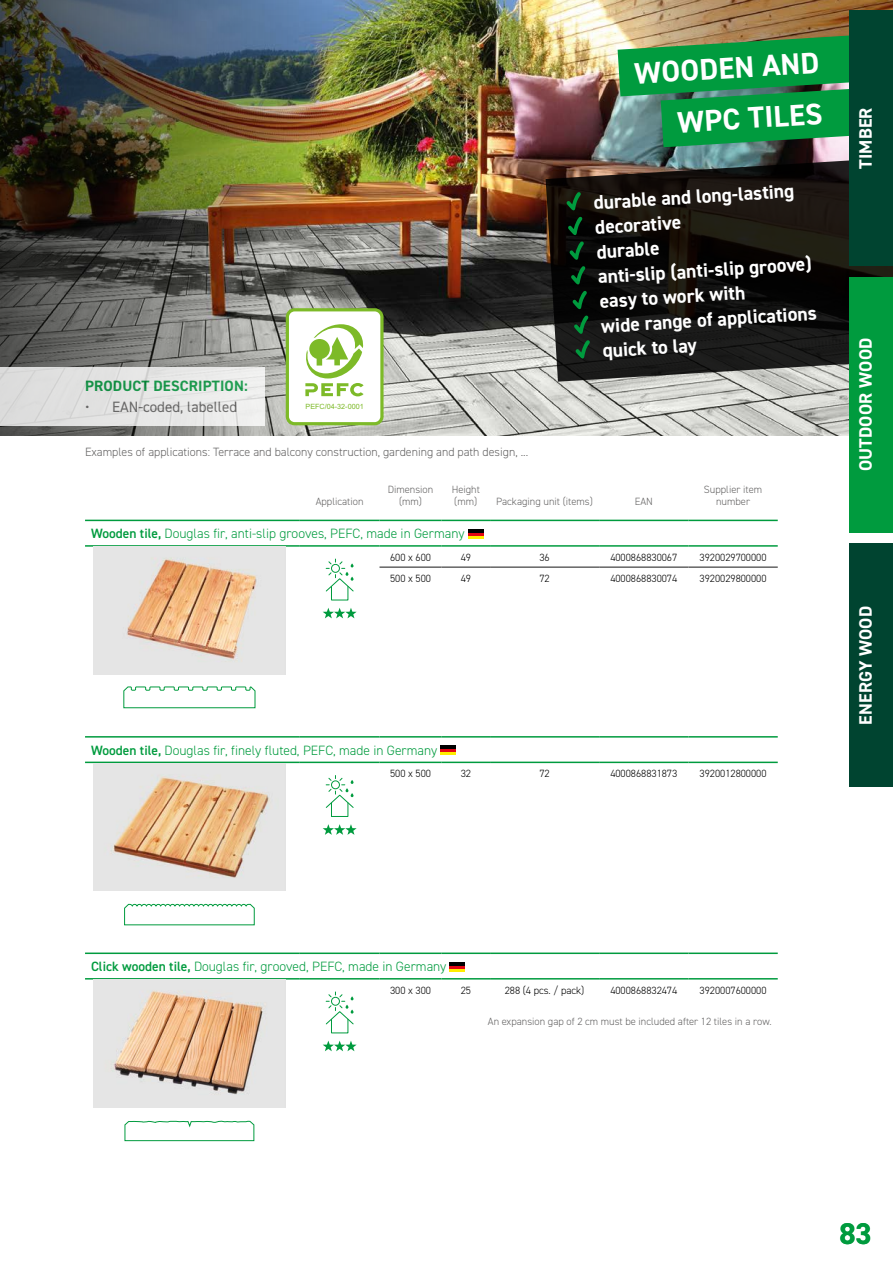
<style>
.page{position:relative;width:893px;height:1263px;background:#fff}
.page>*{position:absolute;margin:0;border:0;box-sizing:border-box;transform-origin:0 0}
.t1{font:700 30px/51.8px "DIN2014";color:#fff;text-align:right}
.t2{font:700 30px "DIN2014";color:#009b3e}
.t3{font:700 19.65px/24.8px "DIN2014";color:#fff}
.t4{font:700 18px "DIN2014";letter-spacing:.01em;color:#fff}
.t5{font:700 15px "DIN2014";letter-spacing:.01em;color:#009b3e}
.t6{font:15px "DIN2014";color:#646363}
.t7{font:300 13.5px "DIN2014";color:#009b3e}
.t8{font:300 12px "DIN2014";color:#646363}
.t9{font:300 10.5px "DIN2014";color:#000}
.t10{font:300 10.5px/12.6px "DIN2014";color:#646363;text-align:center}
.t11{font:7.2px "Arial";color:#7dba28}
.s1{font-weight:600}
</style>
<div class="page">
<hr style="left:85px;top:520px;width:215px;height:1px;background:#009b3e">
<hr style="left:300px;top:520px;width:79px;height:1px;background:#009b3e">
<hr style="left:379px;top:520px;width:63px;height:1px;background:#009b3e">
<hr style="left:442px;top:520px;width:48px;height:1px;background:#009b3e">
<hr style="left:490px;top:520px;width:109px;height:1px;background:#009b3e">
<hr style="left:599px;top:520px;width:89px;height:1px;background:#009b3e">
<hr style="left:688px;top:520px;width:90px;height:1px;background:#009b3e">
<hr style="left:85px;top:545px;width:215px;height:2px;background:#009b3e">
<hr style="left:300px;top:545px;width:79px;height:2px;background:#009b3e">
<hr style="left:379px;top:545px;width:63px;height:2px;background:#009b3e">
<hr style="left:442px;top:545px;width:48px;height:2px;background:#009b3e">
<hr style="left:490px;top:545px;width:109px;height:2px;background:#009b3e">
<hr style="left:599px;top:545px;width:89px;height:2px;background:#009b3e">
<hr style="left:688px;top:545px;width:90px;height:2px;background:#009b3e">
<hr style="left:379px;top:566px;width:63px;height:2px;background:#646363">
<hr style="left:442px;top:566px;width:48px;height:2px;background:#646363">
<hr style="left:490px;top:566px;width:109px;height:2px;background:#646363">
<hr style="left:599px;top:566px;width:89px;height:2px;background:#646363">
<hr style="left:688px;top:566px;width:90px;height:2px;background:#646363">
<hr style="left:468px;top:535px;width:15px;height:3px;background:#ffed00">
<hr style="left:468px;top:532px;width:15px;height:3px;background:#e30613">
<hr style="left:468px;top:529px;width:15px;height:3px;background:#000">
<img style="left:94px;top:547px;width:191px;height:127px">
<svg style="left:123px;top:686px;width:133px;height:22px"></svg>
<div style="left:331px;top:586px;width:17px;height:14px;border:1px solid #009b3e"></div>
<svg style="left:325px;top:559px;width:29px;height:33px"></svg>
<svg style="left:323px;top:608px;width:34px;height:10px"></svg>
<hr style="left:300px;top:762px;width:79px;height:1px;background:#009b3e">
<hr style="left:379px;top:762px;width:63px;height:1px;background:#009b3e">
<hr style="left:442px;top:762px;width:48px;height:1px;background:#009b3e">
<hr style="left:490px;top:762px;width:109px;height:1px;background:#009b3e">
<hr style="left:599px;top:762px;width:89px;height:1px;background:#009b3e">
<hr style="left:688px;top:762px;width:90px;height:1px;background:#009b3e">
<hr style="left:85px;top:736px;width:215px;height:2px;background:#009b3e">
<hr style="left:300px;top:736px;width:79px;height:2px;background:#009b3e">
<hr style="left:379px;top:736px;width:63px;height:2px;background:#009b3e">
<hr style="left:442px;top:736px;width:48px;height:2px;background:#009b3e">
<hr style="left:490px;top:736px;width:109px;height:2px;background:#009b3e">
<hr style="left:599px;top:736px;width:89px;height:2px;background:#009b3e">
<hr style="left:688px;top:736px;width:90px;height:2px;background:#009b3e">
<hr style="left:85px;top:762px;width:215px;height:1px;background:#009b3e">
<hr style="left:441px;top:752px;width:15px;height:3px;background:#ffed00">
<hr style="left:441px;top:749px;width:15px;height:3px;background:#e30613">
<hr style="left:441px;top:746px;width:15px;height:3px;background:#000">
<img style="left:94px;top:763px;width:191px;height:128px">
<svg style="left:124px;top:903px;width:131px;height:22px"></svg>
<div style="left:331px;top:802px;width:17px;height:15px;border:1px solid #009b3e"></div>
<svg style="left:325px;top:775px;width:29px;height:33px"></svg>
<svg style="left:323px;top:824px;width:34px;height:11px"></svg>
<hr style="left:300px;top:978px;width:79px;height:1px;background:#009b3e">
<hr style="left:379px;top:978px;width:63px;height:1px;background:#009b3e">
<hr style="left:442px;top:978px;width:48px;height:1px;background:#009b3e">
<hr style="left:490px;top:978px;width:109px;height:1px;background:#009b3e">
<hr style="left:599px;top:978px;width:89px;height:1px;background:#009b3e">
<hr style="left:688px;top:978px;width:90px;height:1px;background:#009b3e">
<hr style="left:85px;top:952px;width:215px;height:2px;background:#009b3e">
<hr style="left:300px;top:952px;width:79px;height:2px;background:#009b3e">
<hr style="left:379px;top:952px;width:63px;height:2px;background:#009b3e">
<hr style="left:442px;top:952px;width:48px;height:2px;background:#009b3e">
<hr style="left:490px;top:952px;width:109px;height:2px;background:#009b3e">
<hr style="left:599px;top:952px;width:89px;height:2px;background:#009b3e">
<hr style="left:688px;top:952px;width:90px;height:2px;background:#009b3e">
<hr style="left:85px;top:978px;width:215px;height:1px;background:#009b3e">
<hr style="left:450px;top:968px;width:15px;height:3px;background:#ffed00">
<hr style="left:450px;top:965px;width:15px;height:3px;background:#e30613">
<hr style="left:450px;top:962px;width:15px;height:3px;background:#000">
<img style="left:94px;top:979px;width:191px;height:128px">
<svg style="left:124px;top:1120px;width:131px;height:21px"></svg>
<div style="left:331px;top:1019px;width:17px;height:14px;border:1px solid #009b3e"></div>
<svg style="left:325px;top:992px;width:29px;height:33px"></svg>
<svg style="left:323px;top:1040px;width:34px;height:11px"></svg>
<img style="left:389px;top:0;width:504px;height:436px">
<img style="left:1px;top:0;width:388px;height:436px">
<svg style="left:546px;top:151px;width:347px;height:231px;background:#24221f"></svg>
<svg style="left:567px;top:192px;width:14px;height:18px"></svg>
<svg style="left:568px;top:217px;width:14px;height:18px"></svg>
<svg style="left:571px;top:266px;width:14px;height:18px"></svg>
<svg style="left:573px;top:291px;width:14px;height:18px"></svg>
<svg style="left:574px;top:315px;width:14px;height:19px"></svg>
<svg style="left:576px;top:340px;width:14px;height:19px"></svg>
<svg style="left:570px;top:241px;width:14px;height:19px"></svg>
<svg style="left:618px;top:33px;width:231px;height:114px;background:#249750"></svg>
<div style="left:0;top:367px;width:265px;height:58px;background:linear-gradient(to right,#d9d9d9,#eee)"></div>
<div style="left:287px;top:310px;width:95px;height:114px;background:#fff;border-radius:7px"></div>
<div style="left:286px;top:308px;width:98px;height:117px;border:3px solid #7dba28;border-radius:7px"></div>
<svg style="left:305px;top:324px;width:59px;height:72px"></svg>
<svg style="left:0;top:0;width:1px;height:436px"></svg>
<div style="left:849px;top:11px;width:44px;height:255px;background:#004430"></div>
<div style="left:849px;top:277px;width:44px;height:255px;background:#009b3e"></div>
<div style="left:849px;top:543px;width:44px;height:244px;background:#004430"></div>
<h1 class="t1" style="left:633px;top:48px;width:187px;rotate:-4deg">WOODEN AND<br>WPC TILES</h1>
<p class="t5" style="left:85px;top:376px;width:164px">PRODUCT DESCRIPTION:</p>
<p class="t6" style="left:85px;top:398px;width:154px">• EAN-coded, labelled</p>
<p class="t11" style="left:306px;top:401px;width:60px">PEFC/04-32-0001</p>
<h2 class="t3" style="left:593px;top:189px;width:219px;rotate:-3deg">durable and long-lasting decorative<br>durable<br>anti-slip (anti-slip groove) easy to work with<br>wide range of applications quick to lay</h2>
<p class="t8" style="left:85px;top:444px;width:445px">Examples of applications: Terrace and balcony construction, gardening and path design, ...</p>
<p class="t10" style="left:316px;top:495px;width:49px">Application</p>
<p class="t10" style="left:388px;top:483px;width:47px">Dimension (mm)</p>
<p class="t10" style="left:452px;top:483px;width:143px;text-align:left">Height<br>(mm) Packaging unit (items)</p>
<p class="t10" style="left:635px;top:495px;width:20px">EAN</p>
<p class="t10" style="left:704px;top:483px;width:60px">Supplier item number</p>
<p class="t7" style="left:91px;top:525px;width:375px"><span class="s1">Wooden tile,</span> Douglas fir, anti-slip grooves, PEFC, made in Germany</p>
<p class="t9" style="left:390px;top:551px;width:42px">600 x 600</p>
<p class="t9" style="left:461px;top:551px;width:12px">49</p>
<p class="t9" style="left:539px;top:551px;width:12px">36</p>
<p class="t9" style="left:610px;top:551px;width:68px">4000868830067</p>
<p class="t9" style="left:700px;top:551px;width:68px">3920029700000</p>
<p class="t9" style="left:390px;top:572px;width:42px">500 x 500</p>
<p class="t9" style="left:461px;top:572px;width:12px">49</p>
<p class="t9" style="left:539px;top:572px;width:12px">72</p>
<p class="t9" style="left:610px;top:572px;width:68px">4000868830074</p>
<p class="t9" style="left:700px;top:572px;width:68px">3920029800000</p>
<p class="t7" style="left:91px;top:742px;width:348px"><span class="s1">Wooden tile,</span> Douglas fir, finely fluted, PEFC, made in Germany</p>
<p class="t9" style="left:390px;top:767px;width:42px">500 x 500</p>
<p class="t9" style="left:461px;top:767px;width:12px">32</p>
<p class="t9" style="left:539px;top:767px;width:12px">72</p>
<p class="t9" style="left:610px;top:767px;width:68px">4000868831873</p>
<p class="t9" style="left:700px;top:767px;width:68px">3920012800000</p>
<h3 class="t4" style="left:854px;top:169px;width:63px;rotate:-90deg">TIMBER</h3>
<h3 class="t4" style="left:854px;top:471px;width:135px;rotate:-90deg">OUTDOOR WOOD</h3>
<h3 class="t4" style="left:854px;top:725px;width:120px;rotate:-90deg">ENERGY WOOD</h3>
<p class="t7" style="left:91px;top:958px;width:357px"><span class="s1">Click wooden tile,</span> Douglas fir, grooved, PEFC, made in Germany</p>
<p class="t9" style="left:390px;top:983px;width:42px">300 x 300</p>
<p class="t9" style="left:461px;top:984px;width:12px">25</p>
<p class="t9" style="left:505px;top:984px;width:81px">288 (4 pcs. / pack)</p>
<p class="t9" style="left:610px;top:984px;width:68px">4000868832474</p>
<p class="t9" style="left:700px;top:984px;width:68px">3920007600000</p>
<p class="t10" style="left:488px;top:1015px;width:285px">An expansion gap of 2 cm must be included after 12 tiles in a row.</p>
<h1 class="t2" style="left:839px;top:1213px;width:34px">83</h1>
</div>
